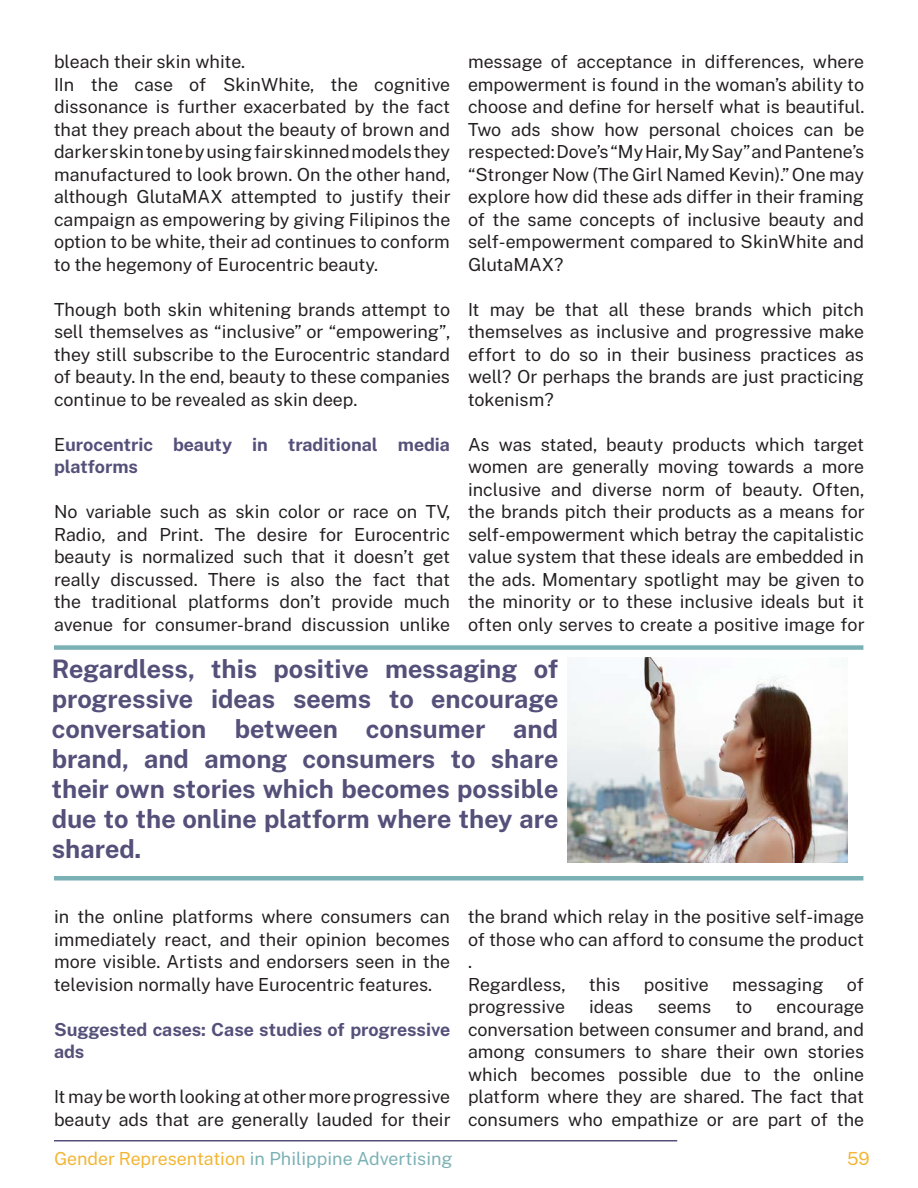
<style>
.page{position:relative;width:918px;height:1188px;background:#fff}
.page>*{position:absolute;margin:0;border:0;box-sizing:border-box;transform-origin:0 0}
.t1{font:700 25.5px/30px "Public Sans";color:#55507a;text-align:justify}
.t2{font:18px/22.5px "Public Sans";color:#231f20;text-align:justify}
.t3{font:700 18px/22.5px "Public Sans";color:#55507a}
.t4{font:18px "Public Sans";color:#7bb0b4}
.t5{font:18px "Public Sans";color:#f3b532}
.s1{font-weight:400;color:#231f20}
.s2{color:#f3b532}
</style>
<div class="page">
<hr style="left:54px;top:876px;width:809px;height:4px;background:#7bb0b4">
<div style="left:54px;top:645px;width:809px;height:5px;background:#7bb0b4"></div>
<img style="left:567px;top:658px;width:281px;height:204px">
<hr style="left:54px;top:1140px;width:623px;height:2px;background:#55507a">
<p class="t2" style="left:54px;top:49px;width:398px;text-align:left">bleach their skin white.<br>IIn the case of SkinWhite, the cognitive dissonance is further exacerbated by the fact that they preach about the beauty of brown and darker skin tone by using fair skinned models they manufactured to look brown. On the other hand, although GlutaMAX attempted to justify their campaign as empowering by giving Filipinos the option to be white, their ad continues to conform to the hegemony of Eurocentric beauty.</p>
<p class="t2" style="left:54px;top:297px;width:398px">Though both skin whitening brands attempt to sell themselves as “inclusive” or “empowering”, they still subscribe to the Eurocentric standard of beauty. In the end, beauty to these companies continue to be revealed as skin deep.</p>
<p class="t3" style="left:54px;top:432px;width:397px"><span class="s1">E</span>urocentric beauty in traditional media platforms</p>
<p class="t2" style="left:54px;top:499px;width:398px">No variable such as skin color or race on TV, Radio, and Print. The desire for Eurocentric beauty is normalized such that it doesn’t get really discussed. There is also the fact that the traditional platforms don’t provide much avenue for consumer-brand discussion unlike</p>
<p class="t2" style="left:468px;top:49px;width:398px">message of acceptance in differences, where empowerment is found in the woman’s ability to choose and define for herself what is beautiful.<br>Two ads show how personal choices can be respected: Dove’s “My Hair, My Say” and Pantene’s “Stronger Now (The Girl Named Kevin).” One may explore how did these ads differ in their framing of the same concepts of inclusive beauty and self-empowerment compared to SkinWhite and GlutaMAX?</p>
<p class="t2" style="left:468px;top:297px;width:398px">It may be that all these brands which pitch themselves as inclusive and progressive make effort to do so in their business practices as well? Or perhaps the brands are just practicing tokenism?</p>
<p class="t2" style="left:468px;top:432px;width:398px">As was stated, beauty products which target women are generally moving towards a more inclusive and diverse norm of beauty. Often, the brands pitch their products as a means for self-empowerment which betray the capitalistic value system that these ideals are embedded in the ads. Momentary spotlight may be given to the minority or to these inclusive ideals but it often only serves to create a positive image for</p>
<p class="t1" style="left:52px;top:652px;width:508px">Regardless, this positive messaging of progressive ideas seems to encourage conversation between consumer and brand, and among consumers to share their own stories which becomes possible due to the online platform where they are shared.</p>
<p class="t2" style="left:54px;top:904px;width:398px">in the online platforms where consumers can immediately react, and their opinion becomes more visible. Artists and endorsers seen in the television normally have Eurocentric features.</p>
<p class="t3" style="left:54px;top:1017px;width:398px">Suggested cases: Case studies of progressive ads</p>
<p class="t2" style="left:54px;top:1084px;width:398px">It may be worth looking at other more progressive beauty ads that are generally lauded for their</p>
<p class="t2" style="left:468px;top:904px;width:398px;text-align:left">the brand which relay in the positive self-image of those who can afford to consume the product .<br>Regardless,</p>
<p class="t2" style="left:589px;top:972px;width:33px">this</p>
<p class="t2" style="left:644px;top:972px;width:66px">positive</p>
<p class="t2" style="left:732px;top:972px;width:93px">messaging</p>
<p class="t2" style="left:847px;top:972px;width:19px">of</p>
<p class="t2" style="left:468px;top:994px;width:98px">progressive</p>
<p class="t2" style="left:589px;top:994px;width:46px">ideas</p>
<p class="t2" style="left:658px;top:994px;width:55px">seems</p>
<p class="t2" style="left:736px;top:994px;width:18px">to</p>
<p class="t2" style="left:468px;top:994px;width:398px;text-indent:308px">encourage conversation between consumer and brand, and among consumers to share their own stories which becomes possible due to the online platform where they are shared. The fact that consumers who empathize or are part of the</p>
<p class="t4" style="left:54px;top:1144px;width:400px"><span class="s2">Gender Representation</span> in Philippine Advertising</p>
<p class="t5" style="left:847px;top:1144px;width:24px">59</p>
</div>
